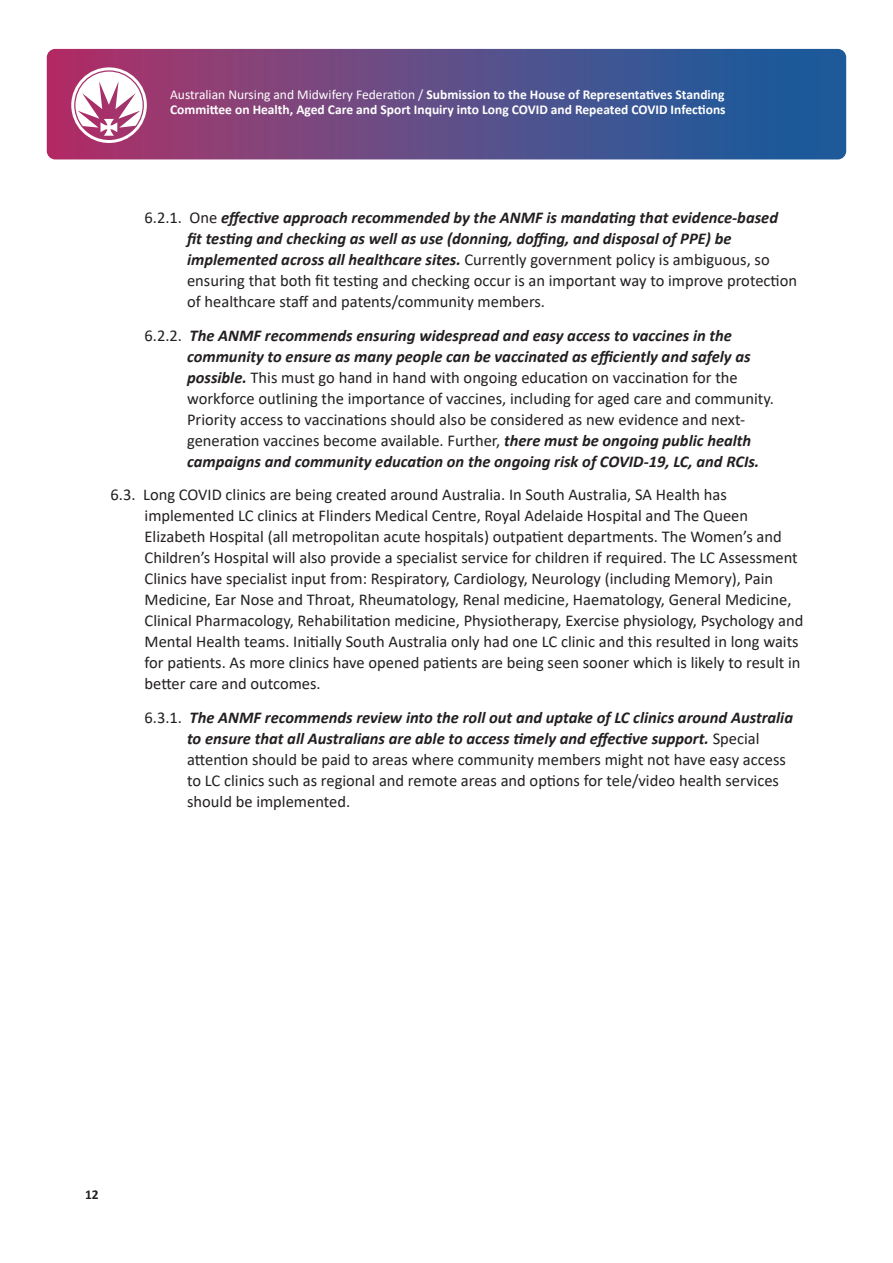
<style>
.page{position:relative;width:893px;height:1263px;background:#fff}
.page>*{position:absolute;margin:0;border:0;box-sizing:border-box;transform-origin:0 0}
.Contents_text{font:16.5px/21px "Calibri";color:#231f20}
.Contents_text-2{font:italic 700 16.5px "Calibri";color:#231f20}
.t1{font:700 13.5px/14.5px "Calibri";color:#fff}
.t2{font:700 13.5px "Calibri";color:#231f20}
.s1{font-weight:400}
.s2{font-weight:400;font-style:normal}
.s3{font-weight:700;font-style:italic}
</style>
<div class="page">
<div style="left:47px;top:49px;width:799px;height:110px;background:linear-gradient(to right,#b03569,#1061a2);border-radius:9px"></div>
<svg style="left:71px;top:67px;width:76px;height:76px"></svg>
<p class="t1" style="left:170px;top:88px;width:557px"><span class="s1">Australian Nursing and Midwifery Federation /</span> Submission to the House of Representatives Standing<br>Committee on Health, Aged Care and Sport Inquiry into Long COVID and Repeated COVID Infections</p>
<p class="Contents_text-2" style="left:145px;top:206px;width:635px"><span class="s2">6.2.1. One</span> effective approach recommended by the ANMF is mandating that evidence-based</p>
<p class="Contents_text" style="left:187px;top:227px;width:611px"><span class="s3">fit testing and checking as well as use (donning, doffing, and disposal of PPE) be implemented across all healthcare sites.</span> Currently government policy is ambiguous, so ensuring that both fit testing and checking occur is an important way to improve protection of healthcare staff and patents/community members.</p>
<p class="Contents_text-2" style="left:145px;top:323px;width:589px"><span class="s2">6.2.2.</span> The ANMF recommends ensuring widespread and easy access to vaccines in the</p>
<p class="Contents_text" style="left:187px;top:345px;width:588px"><span class="s3">community to ensure as many people can be vaccinated as efficiently and safely as possible.</span> This must go hand in hand with ongoing education on vaccination for the workforce outlining the importance of vaccines, including for aged care and community.<br>Priority access to vaccinations should also be considered as new evidence and next&shy;generation vaccines become available. Further, <span class="s3">there must be ongoing public health campaigns and community education on the ongoing risk of COVID-19, LC, and RCIs.</span></p>
<p class="Contents_text" style="left:111px;top:484px;width:618px">6.3. Long COVID clinics are being created around Australia. In South Australia, SA Health has</p>
<p class="Contents_text" style="left:145px;top:505px;width:660px">implemented LC clinics at Flinders Medical Centre, Royal Adelaide Hospital and The Queen Elizabeth Hospital (all metropolitan acute hospitals) outpatient departments. The Women’s and Children’s Hospital will also provide a specialist service for children if required. The LC Assessment Clinics have specialist input from: Respiratory, Cardiology, Neurology (including Memory), Pain Medicine, Ear Nose and Throat, Rheumatology, Renal medicine, Haematology, General Medicine, Clinical Pharmacology, Rehabilitation medicine, Physiotherapy, Exercise physiology, Psychology and Mental Health teams. Initially South Australia only had one LC clinic and this resulted in long waits for patients. As more clinics have opened patients are being seen sooner which is likely to result in better care and outcomes.</p>
<p class="Contents_text-2" style="left:145px;top:706px;width:650px"><span class="s2">6.3.1.</span> The ANMF recommends review into the roll out and uptake of LC clinics around Australia</p>
<p class="Contents_text" style="left:187px;top:728px;width:600px"><span class="s3">to ensure that all Australians are able to access timely and effective support.</span> Special attention should be paid to areas where community members might not have easy access to LC clinics such as regional and remote areas and options for tele/video health services should be implemented.</p>
<p class="t2" style="left:85px;top:1185px;width:15px">12</p>
</div>
